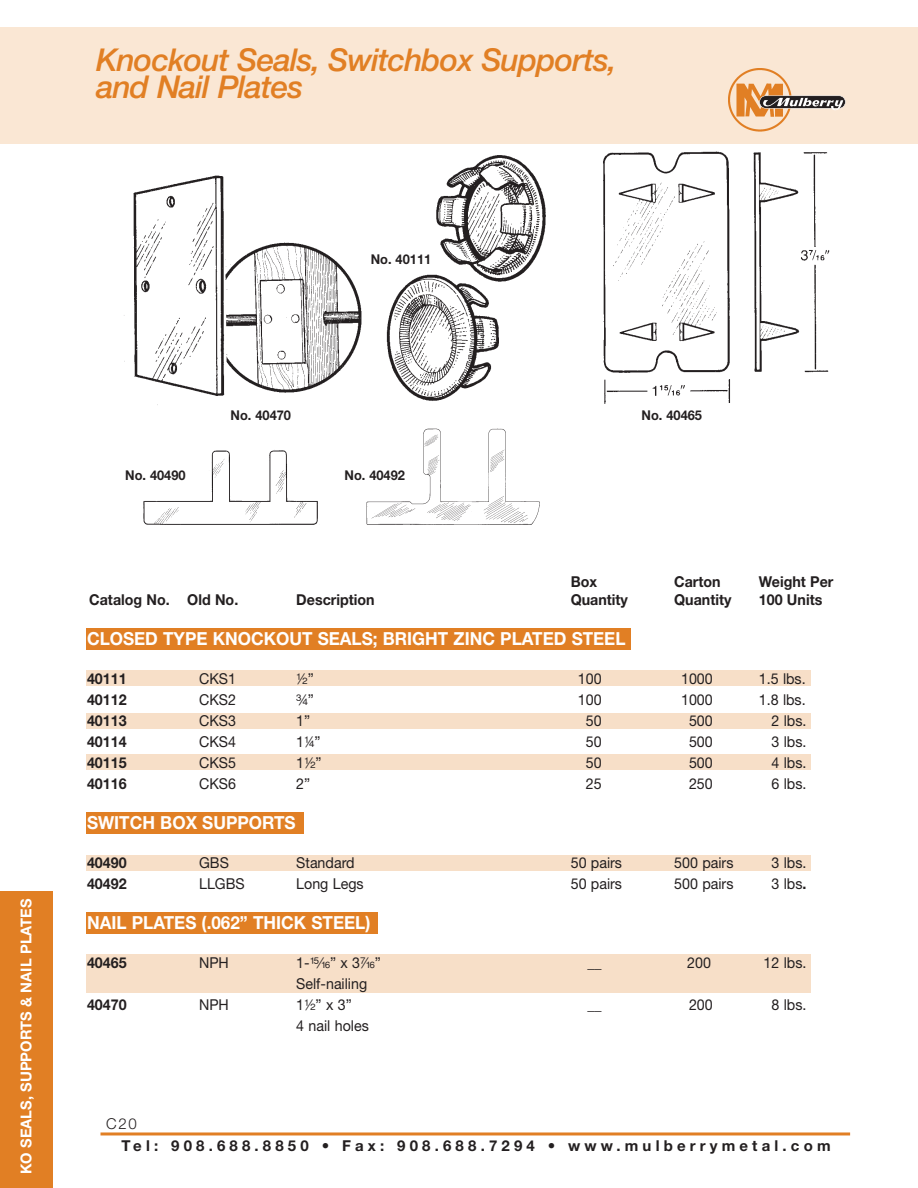
<style>
.page{position:relative;width:918px;height:1188px;background:#fff}
.page>*{position:absolute;margin:0;border:0;box-sizing:border-box;transform-origin:0 0}
.t1{font:italic 500 31.5px/27px "Helvetica Neue";letter-spacing:-.03em;color:#e17f24}
.t2{font:700 18px "Helvetica Neue";color:#fff;scale:.95 1}
.t3{font:15px "Helvetica Neue";color:#231f20;scale:.95 1}
.t4{font:700 15px "Helvetica Neue";color:#231f20;scale:.95 1}
.t5{font:700 15px "Helvetica Neue";letter-spacing:.28em;color:#231f20}
.t6{font:700 15px "Helvetica Neue";color:#fff}
.t7{font:15px "Sans Fractions Plain";color:#231f20}
.t8{font:300 15px "Helvetica Neue";color:#231f20}
.t9{font:700 13.5px "Helvetica Neue";color:#231f20;scale:.95 1}
.s1{font-family:"Helvetica Neue"}
.s2{font-family:"Sans Fractions Plain"}
.s3{font-weight:700}
</style>
<div class="page">
<div style="left:0;top:27px;width:918px;height:116px;background:#fae7d4"></div>
<div style="left:86px;top:812px;width:218px;height:22px;background:#e17f24"></div>
<div style="left:86px;top:628px;width:545px;height:22px;background:#e17f24"></div>
<div style="left:86px;top:912px;width:292px;height:22px;background:#e17f24"></div>
<div style="left:86px;top:954px;width:725px;height:39px;background:#f7dfc8"></div>
<div style="left:86px;top:855px;width:725px;height:16px;background:#f7dfc8"></div>
<div style="left:86px;top:754px;width:725px;height:16px;background:#f7dfc8"></div>
<div style="left:86px;top:671px;width:725px;height:15px;background:#f7dfc8"></div>
<div style="left:86px;top:713px;width:725px;height:15px;background:#f7dfc8"></div>
<img style="left:729px;top:69px;width:82px;height:63px">
<div style="left:759px;top:96px;width:87px;height:13px;border:1px solid #fff;border-radius:7px"></div>
<img style="left:761px;top:96px;width:84px;height:17px">
<hr style="left:100px;top:1132px;width:750px;height:3px;background:#e17f24">
<img style="left:124px;top:175px;width:238px;height:230px">
<img style="left:386px;top:155px;width:160px;height:246px">
<img style="left:603px;top:151px;width:227px;height:253px">
<img style="left:143px;top:428px;width:397px;height:97px">
<div style="left:0;top:891px;width:53px;height:297px;background:#e17f24"></div>
<h1 class="t1" style="left:96px;top:50px;width:522px">Knockout Seals, Switchbox Supports, and Nail Plates</h1>
<p class="t9" style="left:371px;top:255px;width:65px">No. 40111</p>
<p class="t6" style="left:21px;top:1174px;width:277px;rotate:-90deg">KO SEALS, SUPPORTS &amp; NAIL PLATES</p>
<p class="t9" style="left:231px;top:410px;width:65px">No. 40470</p>
<p class="t9" style="left:125px;top:470px;width:65px">No. 40490</p>
<p class="t9" style="left:345px;top:470px;width:65px">No. 40492</p>
<p class="t9" style="left:642px;top:410px;width:65px">No. 40465</p>
<p class="t4" style="left:571px;top:576px;width:29px">Box</p>
<p class="t4" style="left:674px;top:576px;width:50px">Carton</p>
<p class="t4" style="left:759px;top:576px;width:80px">Weight Per</p>
<p class="t4" style="left:296px;top:594px;width:84px">Description</p>
<p class="t4" style="left:571px;top:594px;width:62px">Quantity</p>
<p class="t4" style="left:674px;top:594px;width:62px">Quantity</p>
<p class="t4" style="left:759px;top:594px;width:68px">100 Units</p>
<p class="t2" style="left:87px;top:632px;width:568px">CLOSED TYPE KNOCKOUT SEALS; BRIGHT ZINC PLATED STEEL</p>
<p class="t4" style="left:87px;top:673px;width:43px">40111</p>
<p class="t3" style="left:199px;top:673px;width:40px">CKS1</p>
<p class="t7" style="left:296px;top:670px;width:19px">2<span class="s1">”</span></p>
<p class="t3" style="left:578px;top:673px;width:27px">100</p>
<p class="t3" style="left:681px;top:673px;width:35px">1000</p>
<p class="t3" style="left:759px;top:673px;width:51px">1.5 lbs.</p>
<p class="t4" style="left:87px;top:694px;width:43px">40112</p>
<p class="t3" style="left:199px;top:694px;width:40px">CKS2</p>
<p class="t7" style="left:296px;top:691px;width:19px">w<span class="s1">”</span></p>
<p class="t3" style="left:578px;top:694px;width:27px">100</p>
<p class="t3" style="left:681px;top:694px;width:35px">1000</p>
<p class="t3" style="left:759px;top:694px;width:51px">1.8 lbs.</p>
<p class="t4" style="left:87px;top:715px;width:43px">40113</p>
<p class="t3" style="left:199px;top:715px;width:40px">CKS3</p>
<p class="t3" style="left:296px;top:715px;width:16px">1”</p>
<p class="t3" style="left:586px;top:715px;width:18px">50</p>
<p class="t3" style="left:689px;top:715px;width:27px">500</p>
<p class="t3" style="left:772px;top:715px;width:38px">2 lbs.</p>
<p class="t4" style="left:87px;top:736px;width:43px">40114</p>
<p class="t3" style="left:199px;top:736px;width:40px">CKS4</p>
<p class="t3" style="left:296px;top:736px;width:27px">1<span class="s2">4</span>”</p>
<p class="t3" style="left:586px;top:736px;width:18px">50</p>
<p class="t3" style="left:689px;top:736px;width:27px">500</p>
<p class="t3" style="left:772px;top:736px;width:38px">3 lbs.</p>
<p class="t4" style="left:87px;top:757px;width:43px">40115</p>
<p class="t3" style="left:199px;top:757px;width:40px">CKS5</p>
<p class="t3" style="left:296px;top:757px;width:28px">1<span class="s2">2</span>”</p>
<p class="t3" style="left:586px;top:757px;width:18px">50</p>
<p class="t3" style="left:689px;top:757px;width:27px">500</p>
<p class="t3" style="left:772px;top:757px;width:38px">4 lbs.</p>
<p class="t4" style="left:87px;top:778px;width:43px">40116</p>
<p class="t3" style="left:199px;top:778px;width:40px">CKS6</p>
<p class="t3" style="left:296px;top:778px;width:16px">2”</p>
<p class="t3" style="left:586px;top:778px;width:18px">25</p>
<p class="t3" style="left:689px;top:778px;width:27px">250</p>
<p class="t3" style="left:772px;top:778px;width:38px">6 lbs.</p>
<p class="t2" style="left:87px;top:816px;width:221px">SWITCH BOX SUPPORTS</p>
<p class="t4" style="left:87px;top:858px;width:43px">40490</p>
<p class="t3" style="left:199px;top:858px;width:33px">GBS</p>
<p class="t3" style="left:296px;top:858px;width:63px">Standard</p>
<p class="t3" style="left:571px;top:858px;width:56px">50 pairs</p>
<p class="t3" style="left:674px;top:858px;width:64px">500 pairs</p>
<p class="t3" style="left:772px;top:858px;width:38px">3 lbs.</p>
<p class="t4" style="left:87px;top:879px;width:43px">40492</p>
<p class="t3" style="left:199px;top:879px;width:50px">LLGBS</p>
<p class="t3" style="left:296px;top:879px;width:72px">Long Legs</p>
<p class="t3" style="left:571px;top:879px;width:56px">50 pairs</p>
<p class="t3" style="left:674px;top:879px;width:64px">500 pairs</p>
<p class="t3" style="left:772px;top:879px;width:38px">3 lbs<span class="s3">.</span></p>
<p class="t2" style="left:87px;top:916px;width:300px">NAIL PLATES (.062” THICK STEEL)</p>
<p class="t4" style="left:87px;top:958px;width:43px">40465</p>
<p class="t3" style="left:199px;top:958px;width:33px">NPH</p>
<p class="t3" style="left:296px;top:958px;width:91px">1-<span class="s2">,</span>” x 3<span class="s2">v</span>”</p>
<p class="t4" style="left:588px;top:958px;width:16px">__</p>
<p class="t4" style="left:89px;top:594px;width:158px">Catalog No. Old No.</p>
<p class="t3" style="left:687px;top:958px;width:27px">200</p>
<p class="t3" style="left:764px;top:958px;width:47px">12 lbs.</p>
<p class="t3" style="left:296px;top:979px;width:76px">Self-nailing</p>
<p class="t4" style="left:87px;top:1000px;width:43px">40470</p>
<p class="t3" style="left:199px;top:1000px;width:33px">NPH</p>
<p class="t3" style="left:296px;top:1000px;width:60px">1<span class="s2">2</span>” x 3”</p>
<p class="t3" style="left:296px;top:1021px;width:78px">4 nail holes</p>
<p class="t4" style="left:588px;top:1000px;width:16px">__</p>
<p class="t3" style="left:689px;top:1000px;width:27px">200</p>
<p class="t3" style="left:772px;top:1000px;width:38px">8 lbs.</p>
<p class="t8" style="left:106px;top:1119px;width:32px">C20</p>
<p class="t5" style="left:122px;top:1140px;width:710px">Tel: 908.688.8850 • Fax: 908.688.7294 • www.mulberrymetal.com</p>
</div>
